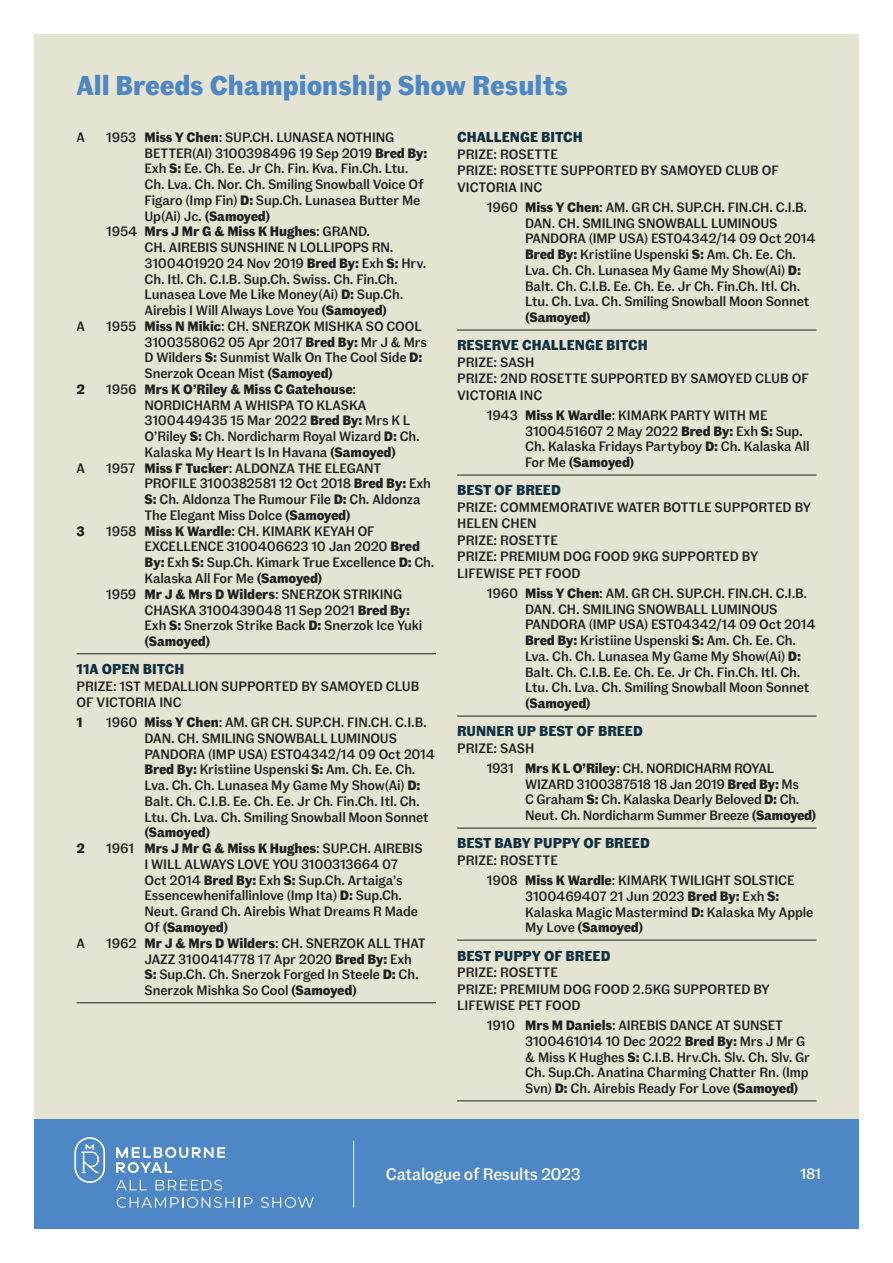
<style>
.page{position:relative;width:893px;height:1263px;background:#fff}
.page>*{position:absolute;margin:0;border:0;box-sizing:border-box;transform-origin:0 0}
.t1{font:700 27px "Fann Grotesque Pro";color:#4d87c6}
.t2{font:500 16.65px "Fann Grotesque Pro";letter-spacing:-.02em;color:#f5f5ee}
.t3{font:500 15px "Fann Grotesque Pro";color:#f5f5ee}
.t4{font:700 14.25px "Fann Grotesque Pro";color:#0f3142}
.t5{font:500 13.5px/15.8px "Fann Grotesque Pro";letter-spacing:-.01em;color:#231f20}
.t6{font:700 13.5px "Fann Grotesque Pro";letter-spacing:-.01em;color:#231f20}
.s1{font-weight:700}
.s2{font-weight:500}
</style>
<div class="page">
<div style="left:34px;top:1118px;width:825px;height:111px;background:#4d87c6"></div>
<svg style="left:75px;top:1137px;width:30px;height:46px"></svg>
<svg style="left:116px;top:1147px;width:109px;height:26px"></svg>
<svg style="left:116px;top:1180px;width:31px;height:10px"></svg>
<svg style="left:156px;top:1180px;width:66px;height:10px"></svg>
<svg style="left:117px;top:1197px;width:135px;height:11px"></svg>
<svg style="left:261px;top:1197px;width:53px;height:11px"></svg>
<div style="left:34px;top:34px;width:825px;height:1084px;background:#e5e3d1"></div>
<hr style="left:353px;top:1140px;width:1px;height:67px;background:#f5f5ee">
<hr style="left:77px;top:653px;width:359px;height:1px;background:#231f20">
<hr style="left:77px;top:1002px;width:359px;height:1px;background:#231f20">
<hr style="left:457px;top:330px;width:359px;height:1px;background:#231f20">
<hr style="left:457px;top:475px;width:359px;height:1px;background:#231f20">
<hr style="left:457px;top:716px;width:359px;height:1px;background:#231f20">
<hr style="left:457px;top:828px;width:359px;height:1px;background:#231f20">
<hr style="left:457px;top:940px;width:359px;height:1px;background:#231f20">
<hr style="left:457px;top:1100px;width:359px;height:1px;background:#231f20">
<h1 class="t1" style="left:77px;top:70px;width:493px">All Breeds Championship Show Results</h1>
<p class="t5" style="left:77px;top:130px;width:10px">A</p>
<p class="t5" style="left:106px;top:130px;width:290px">1953 <span class="s1">Miss Y Chen</span>: SUP.CH. LUNASEA NOTHING</p>
<p class="t5" style="left:145px;top:145px;width:284px">BETTER(AI) 3100398496 19 Sep 2019 <span class="s1">Bred By:</span></p>
<p class="t5" style="left:145px;top:161px;width:265px">Exh <span class="s1">S:</span> Ee. Ch. Ee. Jr Ch. Fin. Kva. Fin.Ch. Ltu.</p>
<p class="t5" style="left:145px;top:177px;width:281px">Ch. Lva. Ch. Nor. Ch. Smiling Snowball Voice Of</p>
<p class="t5" style="left:145px;top:193px;width:277px">Figaro (Imp Fin) <span class="s1">D:</span> Sup.Ch. Lunasea Butter Me</p>
<p class="t5" style="left:145px;top:208px;width:127px">Up(Ai) Jc. <span class="s1">(Samoyed)</span></p>
<p class="t6" style="left:106px;top:224px;width:265px"><span class="s2">1954</span> Mrs J Mr G &amp; Miss K Hughes<span class="s2">: GRAND.</span></p>
<p class="t5" style="left:145px;top:240px;width:251px">CH. AIREBIS SUNSHINE N LOLLIPOPS RN.</p>
<p class="t5" style="left:145px;top:256px;width:283px">3100401920 24 Nov 2019 <span class="s1">Bred By:</span> Exh <span class="s1">S:</span> Hrv.</p>
<p class="t5" style="left:145px;top:271px;width:255px">Ch. Itl. Ch. C.I.B. Sup.Ch. Swiss. Ch. Fin.Ch.</p>
<p class="t5" style="left:145px;top:287px;width:260px">Lunasea Love Me Like Money(Ai) <span class="s1">D:</span> Sup.Ch.</p>
<p class="t5" style="left:145px;top:303px;width:244px">Airebis I Will Always Love You <span class="s1">(Samoyed)</span></p>
<p class="t5" style="left:77px;top:319px;width:10px">A</p>
<p class="t5" style="left:145px;top:319px;width:284px;text-indent:-38px">1955 <span class="s1">Miss N Mikic</span>: CH. SNERZOK MISHKA SO COOL 3100358062 05 Apr 2017 <span class="s1">Bred By:</span> Mr J &amp; Mrs D Wilders <span class="s1">S:</span> Sunmist Walk On The Cool Side <span class="s1">D:<br></span>Snerzok Ocean Mist <span class="s1">(Samoyed)</span></p>
<p class="t6" style="left:77px;top:381px;width:10px">2</p>
<p class="t5" style="left:145px;top:382px;width:277px;text-indent:-38px">1956 <span class="s1">Mrs K O’Riley &amp; Miss C Gatehouse</span>:<br>NORDICHARM A WHISPA TO KLASKA 3100449435 15 Mar 2022 <span class="s1">Bred By:</span> Mrs K L O’Riley <span class="s1">S:</span> Ch. Nordicharm Royal Wizard <span class="s1">D:</span> Ch.<br>Kalaska My Heart Is In Havana <span class="s1">(Samoyed)</span></p>
<p class="t5" style="left:77px;top:460px;width:10px">A</p>
<p class="t5" style="left:145px;top:460px;width:288px;text-indent:-38px">1957 <span class="s1">Miss F Tucker</span>: ALDONZA THE ELEGANT PROFILE 3100382581 12 Oct 2018 <span class="s1">Bred By:</span> Exh <span class="s1">S:</span> Ch. Aldonza The Rumour File <span class="s1">D:</span> Ch. Aldonza The Elegant Miss Dolce <span class="s1">(Samoyed)</span></p>
<p class="t6" style="left:77px;top:523px;width:10px">3</p>
<p class="t5" style="left:106px;top:523px;width:270px">1958 <span class="s1">Miss K Wardle</span>: CH. KIMARK KEYAH OF</p>
<p class="t5" style="left:145px;top:539px;width:277px">EXCELLENCE 3100406623 10 Jan 2020 <span class="s1">Bred</span></p>
<p class="t5" style="left:145px;top:555px;width:292px"><span class="s1">By:</span> Exh <span class="s1">S:</span> Sup.Ch. Kimark True Excellence <span class="s1">D:</span> Ch.</p>
<p class="t5" style="left:145px;top:571px;width:179px">Kalaska All For Me <span class="s1">(Samoyed)</span></p>
<p class="t5" style="left:106px;top:586px;width:297px">1959 <span class="s1">Mr J &amp; Mrs D Wilders</span>: SNERZOK STRIKING</p>
<p class="t5" style="left:145px;top:602px;width:267px">CHASKA 3100439048 11 Sep 2021 <span class="s1">Bred By:</span></p>
<p class="t5" style="left:145px;top:618px;width:279px">Exh <span class="s1">S:</span> Snerzok Strike Back <span class="s1">D:</span> Snerzok Ice Yuki</p>
<p class="t6" style="left:145px;top:633px;width:67px">(Samoyed)</p>
<p class="t4" style="left:77px;top:661px;width:110px">11A OPEN BITCH</p>
<p class="t5" style="left:77px;top:678px;width:344px;line-height:16.5px">PRIZE: 1ST MEDALLION SUPPORTED BY SAMOYED CLUB<br>OF VICTORIA INC</p>
<p class="t6" style="left:77px;top:714px;width:8px">1</p>
<p class="t5" style="left:145px;top:715px;width:292px;text-indent:-38px">1960 <span class="s1">Miss Y Chen</span>: AM. GR CH. SUP.CH. FIN.CH. C.I.B.<br>DAN. CH. SMILING SNOWBALL LUMINOUS PANDORA (IMP USA) EST04342/14 09 Oct 2014<br><span class="s1">Bred By:</span> Kristiine Uspenski <span class="s1">S:</span> Am. Ch. Ee. Ch.<br>Lva. Ch. Ch. Lunasea My Game My Show(Ai) <span class="s1">D:<br></span>Balt. Ch. C.I.B. Ee. Ch. Ee. Jr Ch. Fin.Ch. Itl. Ch.<br>Ltu. Ch. Lva. Ch. Smiling Snowball Moon Sonnet</p>
<p class="t6" style="left:145px;top:825px;width:67px">(Samoyed)</p>
<p class="t6" style="left:77px;top:840px;width:10px">2</p>
<p class="t5" style="left:145px;top:841px;width:280px;text-indent:-38px">1961 <span class="s1">Mrs J Mr G &amp; Miss K Hughes</span>: SUP.CH. AIREBIS I WILL ALWAYS LOVE YOU 3100313664 07<br>Oct 2014 <span class="s1">Bred By:</span> Exh <span class="s1">S:</span> Sup.Ch. Artaiga’s Essencewhenifallinlove (Imp Ita) <span class="s1">D:</span> Sup.Ch.<br>Neut. Grand Ch. Airebis What Dreams R Made Of <span class="s1">(Samoyed)</span></p>
<p class="t5" style="left:77px;top:935px;width:10px">A</p>
<p class="t5" style="left:145px;top:935px;width:282px;text-indent:-38px">1962 <span class="s1">Mr J &amp; Mrs D Wilders</span>: CH. SNERZOK ALL THAT JAZZ 3100414778 17 Apr 2020 <span class="s1">Bred By:</span> Exh <span class="s1">S:</span> Sup.Ch. Ch. Snerzok Forged In Steele <span class="s1">D:</span> Ch.<br>Snerzok Mishka So Cool <span class="s1">(Samoyed)</span></p>
<p class="t4" style="left:457px;top:129px;width:127px">CHALLENGE BITCH</p>
<p class="t5" style="left:457px;top:146px;width:323px;line-height:16.5px">PRIZE: ROSETTE<br>PRIZE: ROSETTE SUPPORTED BY SAMOYED CLUB OF<br>VICTORIA INC</p>
<p class="t5" style="left:525px;top:200px;width:292px;text-indent:-38px">1960 <span class="s1">Miss Y Chen</span>: AM. GR CH. SUP.CH. FIN.CH. C.I.B.<br>DAN. CH. SMILING SNOWBALL LUMINOUS PANDORA (IMP USA) EST04342/14 09 Oct 2014<br><span class="s1">Bred By:</span> Kristiine Uspenski <span class="s1">S:</span> Am. Ch. Ee. Ch.<br>Lva. Ch. Ch. Lunasea My Game My Show(Ai) <span class="s1">D:<br></span>Balt. Ch. C.I.B. Ee. Ch. Ee. Jr Ch. Fin.Ch. Itl. Ch.<br>Ltu. Ch. Lva. Ch. Smiling Snowball Moon Sonnet</p>
<p class="t6" style="left:525px;top:309px;width:67px">(Samoyed)</p>
<p class="t4" style="left:457px;top:337px;width:192px">RESERVE CHALLENGE BITCH</p>
<p class="t5" style="left:457px;top:354px;width:353px;line-height:16.5px">PRIZE: SASH<br>PRIZE: 2ND ROSETTE SUPPORTED BY SAMOYED CLUB OF<br>VICTORIA INC</p>
<p class="t5" style="left:525px;top:408px;width:286px;text-indent:-38px">1943 <span class="s1">Miss K Wardle</span>: KIMARK PARTY WITH ME 3100451607 2 May 2022 <span class="s1">Bred By:</span> Exh <span class="s1">S:</span> Sup.<br>Ch. Kalaska Fridays Partyboy <span class="s1">D:</span> Ch. Kalaska All For Me <span class="s1">(Samoyed)</span></p>
<p class="t4" style="left:457px;top:482px;width:105px">BEST OF BREED</p>
<p class="t5" style="left:457px;top:499px;width:356px;line-height:16.5px">PRIZE: COMMEMORATIVE WATER BOTTLE SUPPORTED BY<br>HELEN CHEN<br>PRIZE: ROSETTE<br>PRIZE: PREMIUM DOG FOOD 9KG SUPPORTED BY<br>LIFEWISE PET FOOD</p>
<p class="t5" style="left:525px;top:586px;width:292px;text-indent:-38px">1960 <span class="s1">Miss Y Chen</span>: AM. GR CH. SUP.CH. FIN.CH. C.I.B.<br>DAN. CH. SMILING SNOWBALL LUMINOUS PANDORA (IMP USA) EST04342/14 09 Oct 2014<br><span class="s1">Bred By:</span> Kristiine Uspenski <span class="s1">S:</span> Am. Ch. Ee. Ch.<br>Lva. Ch. Ch. Lunasea My Game My Show(Ai) <span class="s1">D:<br></span>Balt. Ch. C.I.B. Ee. Ch. Ee. Jr Ch. Fin.Ch. Itl. Ch.<br>Ltu. Ch. Lva. Ch. Smiling Snowball Moon Sonnet</p>
<p class="t6" style="left:525px;top:695px;width:67px">(Samoyed)</p>
<p class="t4" style="left:457px;top:723px;width:187px">RUNNER UP BEST OF BREED</p>
<p class="t5" style="left:487px;top:739px;width:289px;line-height:20px;text-indent:-30px">PRIZE: SASH<br>1931 <span class="s1">Mrs K L O’Riley</span>: CH. NORDICHARM ROYAL</p>
<p class="t5" style="left:525px;top:776px;width:293px">WIZARD 3100387518 18 Jan 2019 <span class="s1">Bred By:</span> Ms<br>C Graham <span class="s1">S:</span> Ch. Kalaska Dearly Beloved <span class="s1">D:</span> Ch.<br>Neut. Ch. Nordicharm Summer Breeze <span class="s1">(Samoyed)</span></p>
<p class="t4" style="left:457px;top:835px;width:194px">BEST BABY PUPPY OF BREED</p>
<p class="t5" style="left:487px;top:851px;width:309px;line-height:20px;text-indent:-30px">PRIZE: ROSETTE<br>1908 <span class="s1">Miss K Wardle</span>: KIMARK TWILIGHT SOLSTICE</p>
<p class="t5" style="left:525px;top:888px;width:290px">3100469407 21 Jun 2023 <span class="s1">Bred By:</span> Exh <span class="s1">S:<br></span>Kalaska Magic Mastermind <span class="s1">D:</span> Kalaska My Apple<br>My Love <span class="s1">(Samoyed)</span></p>
<p class="t4" style="left:457px;top:947px;width:155px">BEST PUPPY OF BREED</p>
<p class="t5" style="left:457px;top:964px;width:314px;line-height:16.5px">PRIZE: ROSETTE<br>PRIZE: PREMIUM DOG FOOD 2.5KG SUPPORTED BY<br>LIFEWISE PET FOOD</p>
<p class="t5" style="left:525px;top:1018px;width:287px;text-indent:-38px">1910 <span class="s1">Mrs M Daniels</span>: AIREBIS DANCE AT SUNSET 3100461014 10 Dec 2022 <span class="s1">Bred By:</span> Mrs J Mr G &amp; Miss K Hughes <span class="s1">S:</span> C.I.B. Hrv.Ch. Slv. Ch. Slv. Gr Ch. Sup.Ch. Anatina Charming Chatter Rn. (Imp Svn) <span class="s1">D:</span> Ch. Airebis Ready For Love <span class="s1">(Samoyed)</span></p>
<p class="t2" style="left:386px;top:1164px;width:197px">Catalogue of Results 2023</p>
<p class="t3" style="left:800px;top:1165px;width:23px">181</p>
</div>
